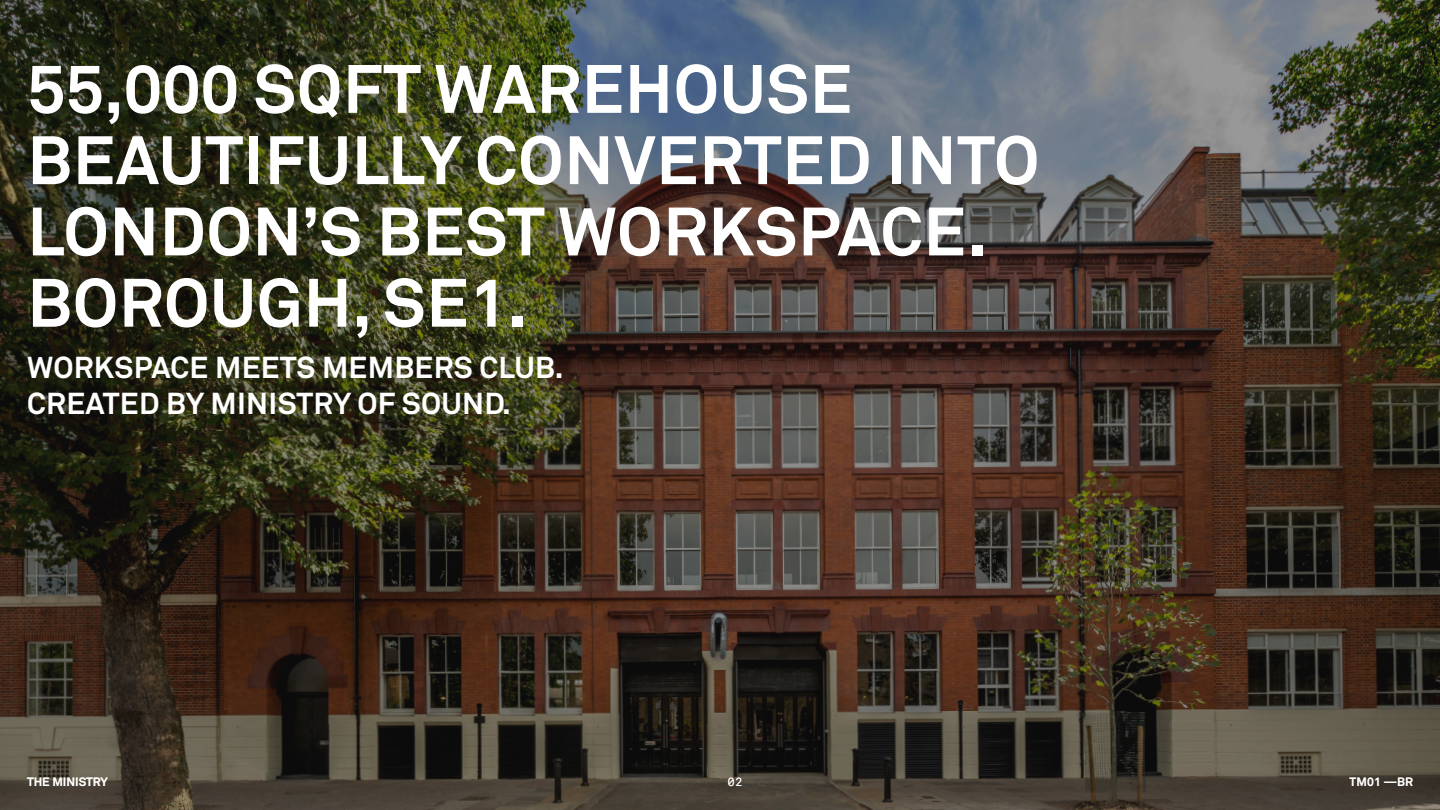
<style>
.page{position:relative;width:1440px;height:810px;background:#fff}
.page>*{position:absolute;margin:0;border:0;box-sizing:border-box;transform-origin:0 0}
.t1{font:700 67.5px/71.2px "Akkurat Std";letter-spacing:.01em;color:#fff}
.t2{font:700 30px/36px "Akkurat Std";letter-spacing:.01em;color:#fff}
.t3{font:700 12px "Akkurat Std";color:#fff}
.t4{font:12px "Akkurat Mono LLTT";color:#fff}
</style>
<div class="page">
<img style="left:0;top:0;width:1440px;height:810px">
<p class="t1" style="left:27px;top:53px;width:1014px">55,000 SQFT WAREHOUSE<br>BEAUTIFULLY CONVERTED INTO<br>LONDON’S BEST WORKSPACE.<br>BOROUGH, SE1.</p>
<p class="t2" style="left:27px;top:350px;width:538px">WORKSPACE MEETS MEMBERS CLUB.<br>CREATED BY MINISTRY OF SOUND.</p>
<p class="t3" style="left:27px;top:774px;width:83px">THE MINISTRY</p>
<p class="t4" style="left:728px;top:774px;width:16px">02</p>
<p class="t3" style="left:1350px;top:774px;width:65px">TM01 —BR</p>
</div>
